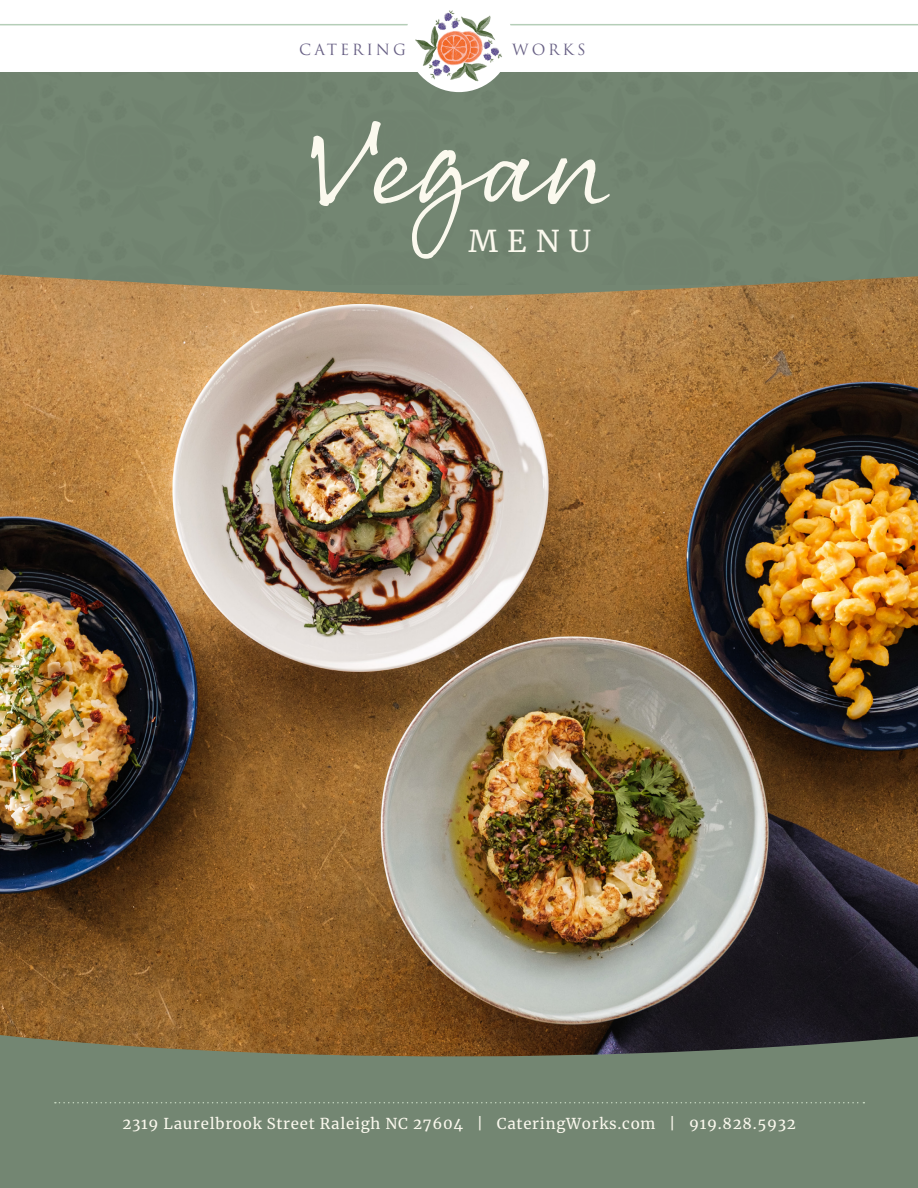
<style>
.page{position:relative;width:918px;height:1188px;background:#fff}
.page>*{position:absolute;margin:0;border:0;box-sizing:border-box;transform-origin:0 0}
.Item_Information__mi{font:120px "Rollerscript Smooth";color:#fbf9ee}
.t1{font:30px "Merriweather";color:#fbf9ee}
.Cover_-_Contact_Info{font:15px "Merriweather";letter-spacing:.05em;color:#fbf9ee}
.Cover_-_Catering_Wor{font:15px "Trajan Pro 3";letter-spacing:.2em;color:#675f84}
</style>
<div class="page">
<img style="left:0;top:296px;width:918px;height:738px">
<svg style="left:0;top:284px;width:918px;height:12px"></svg>
<div style="left:0;top:72px;width:918px;height:212px;background:#718470"></div>
<svg style="left:0;top:1034px;width:918px;height:154px;fill:#738672"></svg>
<svg style="left:55px;top:1102px;width:809px;height:1px"></svg>
<hr style="left:0;top:25px;width:918px;height:1px;background:#b4cdb7">
<hr style="left:0;top:24px;width:918px;height:1px;background:#b4cdb7">
<svg style="left:406px;top:10px;width:106px;height:82px"></svg>
<img style="left:416px;top:11px;width:86px;height:71px">
<p class="Cover_-_Catering_Wor" style="left:299px;top:40px;width:109px">CATERING</p>
<p class="Cover_-_Catering_Wor" style="left:512px;top:40px;width:75px">WORKS</p>
<p class="Item_Information__mi" style="left:308px;top:90px;width:303px">Vegan</p>
<p class="t1" style="left:469px;top:221px;width:124px">MENU</p>
<p class="Cover_-_Contact_Info" style="left:122px;top:1113px;width:675px">2319 Laurelbrook Street Raleigh NC 27604 | CateringWorks.com | 919.828.5932</p>
</div>
